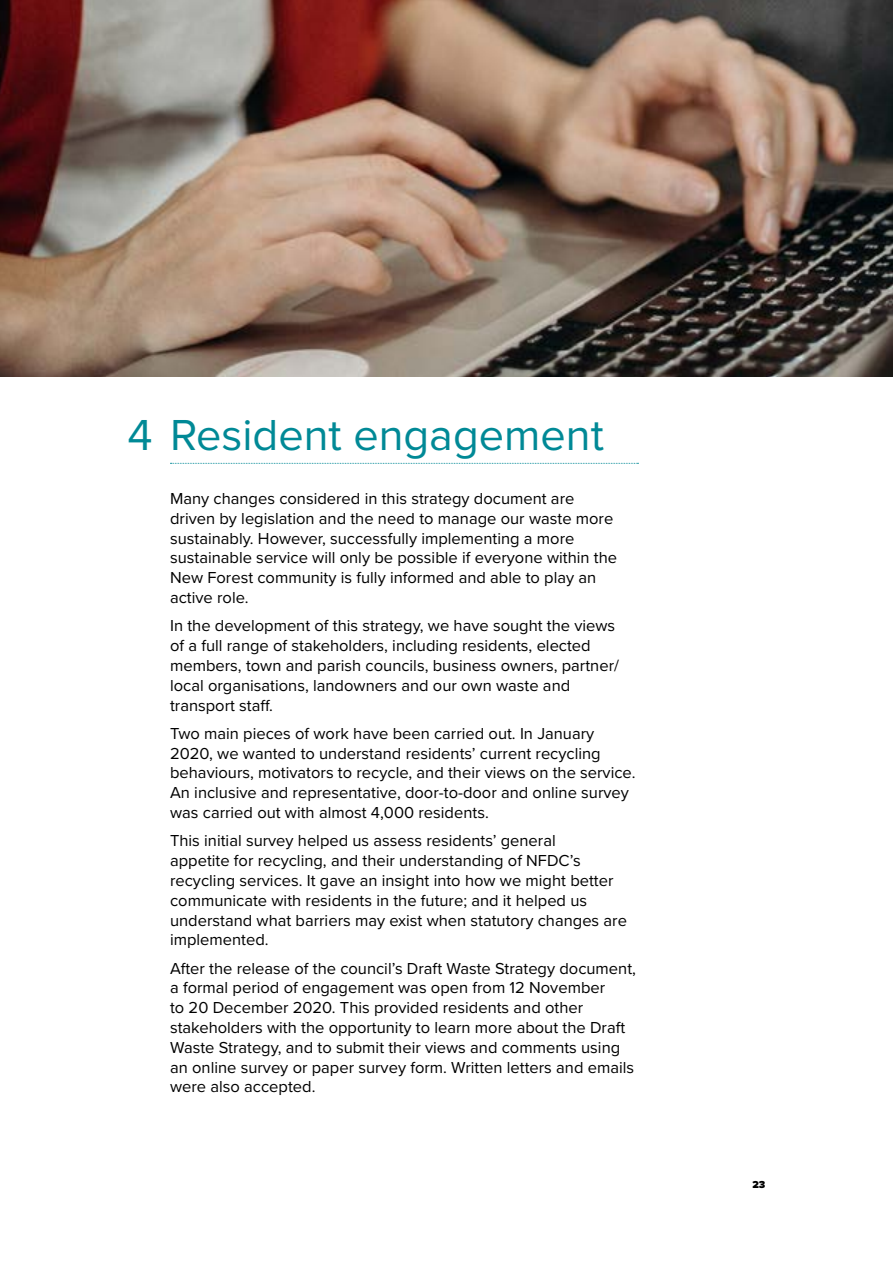
<style>
.page{position:relative;width:893px;height:1263px;background:#fff}
.page>*{position:absolute;margin:0;border:0;box-sizing:border-box;transform-origin:0 0}
.chapter_head_with_ru{font:45px "Proxima Nova";color:#008996}
._10mm_indent_body_te{font:16.5px/19.8px "Proxima Nova";color:#000}
.t1{font:900 10.5px "Proxima Nova";color:#000}
</style>
<div class="page">
<svg style="left:170px;top:463px;width:468px;height:1px"></svg>
<img style="left:0;top:0;width:893px;height:376px">
<p class="chapter_head_with_ru" style="left:128px;top:402px;width:478px">4 Resident engagement</p>
<p class="_10mm_indent_body_te" style="left:170px;top:488px;width:448px">Many changes considered in this strategy document are driven by legislation and the need to manage our waste more sustainably. However, successfully implementing a more sustainable service will only be possible if everyone within the New Forest community is fully informed and able to play an active role.</p>
<p class="_10mm_indent_body_te" style="left:170px;top:615px;width:450px">In the development of this strategy, we have sought the views of a full range of stakeholders, including residents, elected members, town and parish councils, business owners, partner/ local organisations, landowners and our own waste and transport staff.</p>
<p class="_10mm_indent_body_te" style="left:170px;top:723px;width:467px">Two main pieces of work have been carried out. In January 2020, we wanted to understand residents’ current recycling behaviours, motivators to recycle, and their views on the service.<br>An inclusive and representative, door-to-door and online survey was carried out with almost 4,000 residents.</p>
<p class="_10mm_indent_body_te" style="left:170px;top:830px;width:458px">This initial survey helped us assess residents’ general<br>appetite for recycling, and their understanding of NFDC’s recycling services. It gave an insight into how we might better communicate with residents in the future; and it helped us understand what barriers may exist when statutory changes are implemented.</p>
<p class="_10mm_indent_body_te" style="left:170px;top:957px;width:467px">After the release of the council’s Draft Waste Strategy document, a formal period of engagement was open from 12 November<br>to 20 December 2020. This provided residents and other stakeholders with the opportunity to learn more about the Draft Waste Strategy, and to submit their views and comments using an online survey or paper survey form. Written letters and emails were also accepted.</p>
<p class="t1" style="left:752px;top:1177px;width:14px">23</p>
</div>
